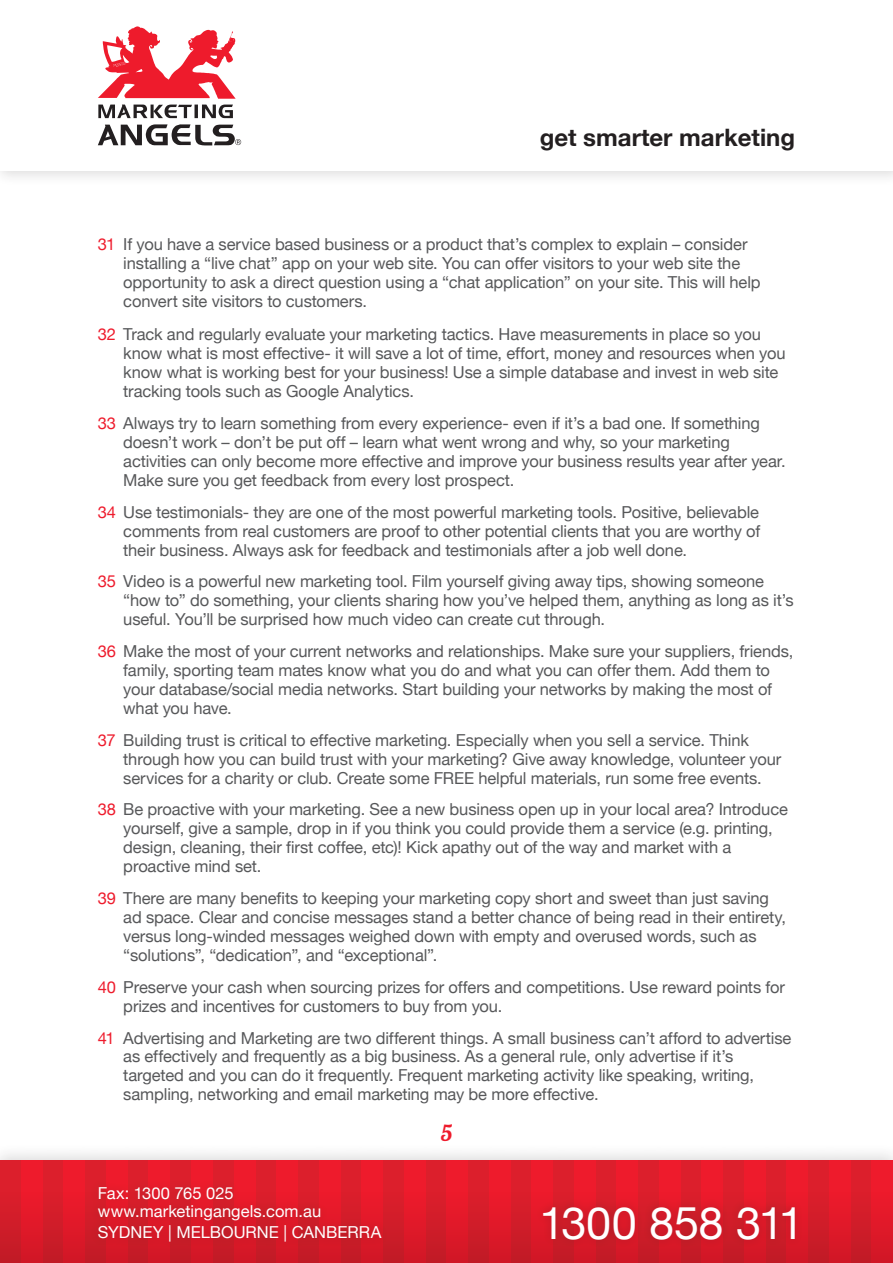
<style>
.page{position:relative;width:893px;height:1263px;background:#fff}
.page>*{position:absolute;margin:0;border:0;box-sizing:border-box;transform-origin:0 0}
.t1{font:45px "Helvetica Neue";letter-spacing:-.01em;color:#fff}
.t2{font:700 24px "Helvetica Neue";color:#231f20}
.t3{font:22.5px "Lobster 1.4";color:#ee1b2c}
.t4{font:16.5px/19px "Helvetica Neue";letter-spacing:-.01em;color:#57585a}
.t5{font:16.5px/18px "Helvetica Neue";color:#fff}
.s1{color:#ee1b2c}
</style>
<div class="page">
<div style="left:0;top:1142px;width:893px;height:121px;background:#231f20;opacity:.16"></div>
<div style="left:0;top:1161px;width:21px;height:102px;background:#dc1f2c"></div>
<div style="left:340px;top:1161px;width:21px;height:102px;background:#dc1f2c"></div>
<div style="left:765px;top:1161px;width:22px;height:102px;background:#dc1f2c"></div>
<div style="left:170px;top:1161px;width:21px;height:102px;background:#dc1f2c"></div>
<div style="left:510px;top:1161px;width:21px;height:102px;background:#dc1f2c"></div>
<div style="left:85px;top:1161px;width:21px;height:102px;background:#dc1f2c"></div>
<div style="left:425px;top:1161px;width:21px;height:102px;background:#dc1f2c"></div>
<div style="left:850px;top:1161px;width:22px;height:102px;background:#dc1f2c"></div>
<div style="left:255px;top:1161px;width:21px;height:102px;background:#dc1f2c"></div>
<div style="left:680px;top:1161px;width:22px;height:102px;background:#dc1f2c"></div>
<div style="left:595px;top:1161px;width:22px;height:102px;background:#dc1f2c"></div>
<div style="left:43px;top:1161px;width:21px;height:102px;background:#dc1f2c"></div>
<div style="left:383px;top:1161px;width:21px;height:102px;background:#dc1f2c"></div>
<div style="left:808px;top:1161px;width:21px;height:102px;background:#dc1f2c"></div>
<div style="left:213px;top:1161px;width:21px;height:102px;background:#dc1f2c"></div>
<div style="left:553px;top:1161px;width:21px;height:102px;background:#dc1f2c"></div>
<div style="left:128px;top:1161px;width:21px;height:102px;background:#dc1f2c"></div>
<div style="left:468px;top:1161px;width:21px;height:102px;background:#dc1f2c"></div>
<div style="left:298px;top:1161px;width:21px;height:102px;background:#dc1f2c"></div>
<div style="left:723px;top:1161px;width:21px;height:102px;background:#dc1f2c"></div>
<div style="left:638px;top:1161px;width:21px;height:102px;background:#dc1f2c"></div>
<div style="left:21px;top:1161px;width:22px;height:102px;background:#ee1b2c"></div>
<div style="left:361px;top:1161px;width:22px;height:102px;background:#ee1b2c"></div>
<div style="left:787px;top:1161px;width:21px;height:102px;background:#ee1b2c"></div>
<div style="left:191px;top:1161px;width:22px;height:102px;background:#ee1b2c"></div>
<div style="left:531px;top:1161px;width:22px;height:102px;background:#ee1b2c"></div>
<div style="left:106px;top:1161px;width:22px;height:102px;background:#ee1b2c"></div>
<div style="left:446px;top:1161px;width:22px;height:102px;background:#ee1b2c"></div>
<div style="left:872px;top:1161px;width:21px;height:102px;background:#ee1b2c"></div>
<div style="left:276px;top:1161px;width:22px;height:102px;background:#ee1b2c"></div>
<div style="left:702px;top:1161px;width:21px;height:102px;background:#ee1b2c"></div>
<div style="left:617px;top:1161px;width:21px;height:102px;background:#ee1b2c"></div>
<div style="left:64px;top:1161px;width:21px;height:102px;background:#ee1b2c"></div>
<div style="left:404px;top:1161px;width:21px;height:102px;background:#ee1b2c"></div>
<div style="left:829px;top:1161px;width:21px;height:102px;background:#ee1b2c"></div>
<div style="left:234px;top:1161px;width:21px;height:102px;background:#ee1b2c"></div>
<div style="left:574px;top:1161px;width:21px;height:102px;background:#ee1b2c"></div>
<div style="left:149px;top:1161px;width:21px;height:102px;background:#ee1b2c"></div>
<div style="left:489px;top:1161px;width:21px;height:102px;background:#ee1b2c"></div>
<div style="left:319px;top:1161px;width:21px;height:102px;background:#ee1b2c"></div>
<div style="left:744px;top:1161px;width:21px;height:102px;background:#ee1b2c"></div>
<div style="left:659px;top:1161px;width:21px;height:102px;background:#ee1b2c"></div>
<div style="left:0;top:1188px;width:893px;height:75px;background:linear-gradient(to bottom,#e61d2c,#c81926)"></div>
<div style="left:535px;top:1198px;width:269px;height:50px;background:#231f20;opacity:.23"></div>
<div style="left:90px;top:1178px;width:300px;height:72px;background:#231f20;opacity:.23"></div>
<div style="left:0;top:0;width:893px;height:187px;background:#231f20;opacity:.15"></div>
<div style="left:0;top:0;width:893px;height:170px;background:#fff"></div>
<svg style="left:98px;top:26px;width:138px;height:73px"></svg>
<svg style="left:98px;top:105px;width:143px;height:40px"></svg>
<h2 class="t2" style="left:540px;top:122px;width:257px">get smarter marketing</h2>
<p class="t4" style="left:123px;top:234px;width:639px;text-indent:-26px"><span class="s1">31</span> If you have a service based business or a product that’s complex to explain – consider installing a “live chat” app on your web site. You can offer visitors to your web site the opportunity to ask a direct question using a “chat application” on your site. This will help convert site visitors to customers.</p>
<p class="t4" style="left:123px;top:325px;width:664px;text-indent:-26px"><span class="s1">32</span> Track and regularly evaluate your marketing tactics. Have measurements in place so you know what is most effective- it will save a lot of time, effort, money and resources when you know what is working best for your business! Use a simple database and invest in web site tracking tools such as Google Analytics.</p>
<p class="t4" style="left:123px;top:413px;width:664px;text-indent:-26px"><span class="s1">33</span> Always try to learn something from every experience- even if it’s a bad one. If something doesn’t work – don’t be put off – learn what went wrong and why, so your marketing activities can only become more effective and improve your business results year after year.<br>Make sure you get feedback from every lost prospect.</p>
<p class="t4" style="left:123px;top:502px;width:638px;text-align:justify;text-indent:-26px"><span class="s1">34</span> Use testimonials- they are one of the most powerful marketing tools. Positive, believable comments from real customers are proof to other potential clients that you are worthy of their business. Always ask for feedback and testimonials after a job well done.</p>
<p class="t4" style="left:123px;top:572px;width:672px;text-indent:-26px"><span class="s1">35</span> Video is a powerful new marketing tool. Film yourself giving away tips, showing someone “how to” do something, your clients sharing how you’ve helped them, anything as long as it’s useful. You’ll be surprised how much video can create cut through.</p>
<p class="t4" style="left:123px;top:641px;width:672px;text-indent:-26px"><span class="s1">36</span> Make the most of your current networks and relationships. Make sure your suppliers, friends, family, sporting team mates know what you do and what you can offer them. Add them to your database/social media networks. Start building your networks by making the most of what you have.</p>
<p class="t4" style="left:123px;top:730px;width:659px;text-indent:-26px"><span class="s1">37</span> Building trust is critical to effective marketing. Especially when you sell a service. Think through how you can build trust with your marketing? Give away knowledge, volunteer your services for a charity or club. Create some FREE</p>
<p class="t4" style="left:98px;top:762px;width:692px;line-height:31.8px;text-indent:381px">helpful materials, run some free events.<br><span class="s1">38</span> Be proactive with your marketing. See a new business open up in your local area? Introduce</p>
<p class="t4" style="left:123px;top:819px;width:651px">yourself, give a sample, drop in if you think you could provide them a service (e.g. printing, design, cleaning, their first coffee, etc)! Kick apathy out of the way and market with a proactive mind set.</p>
<p class="t4" style="left:123px;top:888px;width:664px;text-indent:-26px"><span class="s1">39</span> There are many benefits to keeping your marketing copy short and sweet than just saving ad space. Clear and concise messages stand a better chance of being read in their entirety, versus long-winded messages weighed down with empty and overused words, such as “solutions”, “dedication”, and “exceptional”.</p>
<p class="t4" style="left:123px;top:977px;width:663px;text-indent:-26px"><span class="s1">40</span> Preserve your cash when sourcing prizes for offers and competitions. Use reward points for prizes and incentives for customers to buy from you.</p>
<p class="t4" style="left:123px;top:1028px;width:670px;text-indent:-26px"><span class="s1">41</span> Advertising and Marketing are two different things. A small business can’t afford to advertise as effectively and frequently as a big business. As a general rule, only advertise if it’s targeted and you can do it frequently. Frequent marketing activity like speaking, writing, sampling, networking and email marketing may be more effective.</p>
<p class="t5" style="left:98px;top:1184px;width:225px">Fax: 1300 765 025 www.marketingangels.com.au</p>
<p class="t5" style="left:98px;top:1223px;width:285px">Sydney | Melbourne | Canberra</p>
<h3 class="t3" style="left:441px;top:1118px;width:13px">5</h3>
<h1 class="t1" style="left:539px;top:1196px;width:266px">1300 858 311</h1>
</div>
